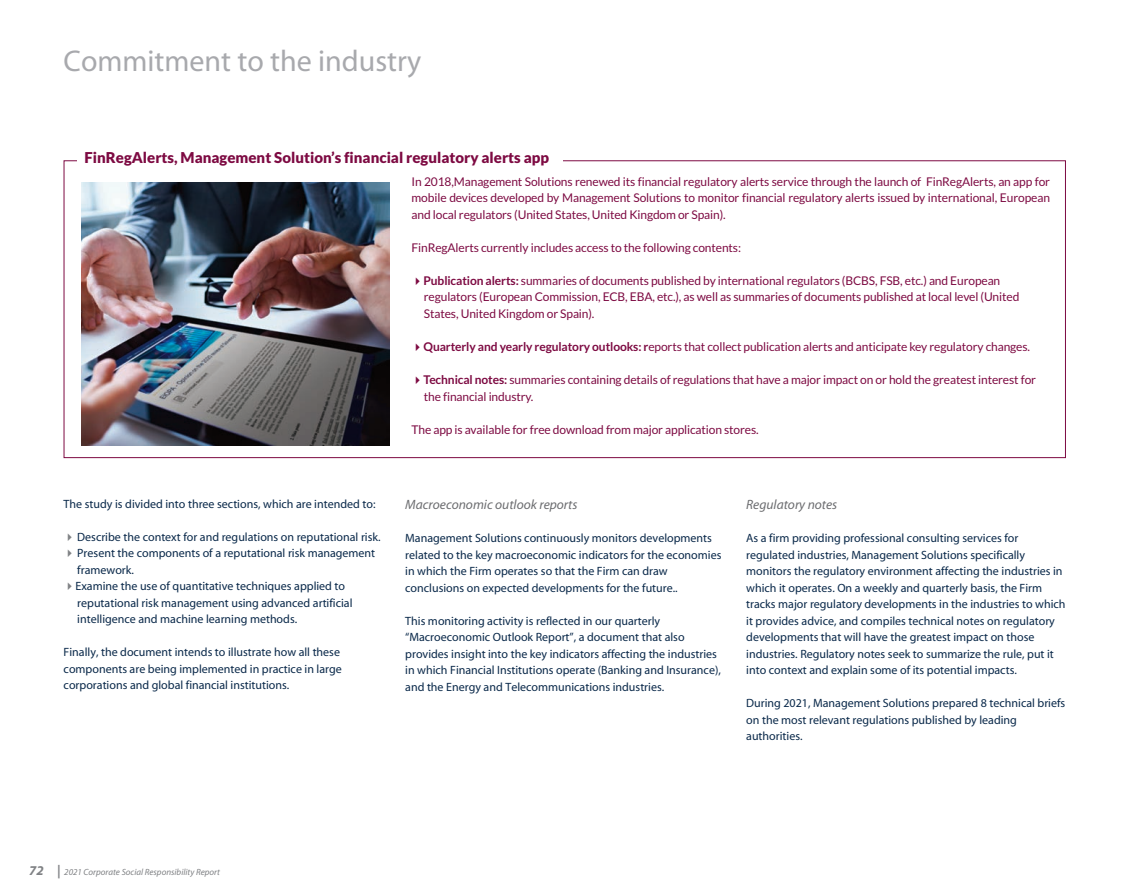
<style>
.page{position:relative;width:1148px;height:893px;background:#fff}
.page>*{position:absolute;margin:0;border:0;box-sizing:border-box;transform-origin:0 0}
.t1{font:30px "Myriad";color:#a8a9ad}
.t2{font:900 15px "Lato";color:#7d0a42}
.t3{font:italic 13.5px "Myriad";color:#6c6d70}
.t4{font:12px/16.5px "Myriad";color:#0a294a}
.t5{font:12px/16.5px "Lato";letter-spacing:-.01em;color:#7d0a42}
.t6{font:italic 9px "Myriad";color:#808285}
.s1{font-weight:700}
.s2{color:#808285}
.s3{font-weight:700;font-size:13.5px}
</style>
<div class="page">
<img style="left:81px;top:182px;width:308px;height:263px">
<h1 class="t1" style="left:64px;top:46px;width:359px">Commitment to the industry</h1>
<p class="t2" style="left:85px;top:149px;width:466px">FinRegAlerts, Management Solution’s financial regulatory alerts app</p>
<p class="t5" style="left:411px;top:173px;width:640px;text-align:justify">In 2018,Management Solutions renewed its financial regulatory alerts service through the launch of FinRegAlerts, an app for mobile devices developed by Management Solutions to monitor financial regulatory alerts issued by international, European and local regulators (United States, United Kingdom or Spain).</p>
<p class="t5" style="left:411px;top:239px;width:331px">FinRegAlerts currently includes access to the following contents:</p>
<p class="t5" style="left:424px;top:272px;width:597px;text-indent:-12px">✔<span class="s1">Publication alerts:</span> summaries of documents published by international regulators (BCBS, FSB, etc.) and European regulators (European Commission, ECB, EBA, etc.), as well as summaries of documents published at local level (United<br>States, United Kingdom or Spain).</p>
<p class="t5" style="left:411px;top:338px;width:620px">✔<span class="s1">Quarterly and yearly regulatory outlooks: r</span>eports that collect publication alerts and anticipate key regulatory changes.</p>
<p class="t5" style="left:424px;top:372px;width:614px;text-indent:-12px">✔<span class="s1">Technical notes:</span> summaries containing details of regulations that have a major impact on or hold the greatest interest for the financial industry.</p>
<p class="t5" style="left:411px;top:421px;width:349px">The app is available for free download from major application stores.</p>
<p class="t4" style="left:64px;top:496px;width:313px">The study is divided into three sections, which are intended to:</p>
<p class="t4" style="left:64px;top:529px;width:318px"><span class="s2">✔</span>Describe the context for and regulations on reputational risk.</p>
<p class="t4" style="left:77px;top:545px;width:299px;text-indent:-14px"><span class="s2">✔</span>Present the components of a reputational risk management framework.</p>
<p class="t4" style="left:77px;top:578px;width:277px;text-indent:-14px"><span class="s2">✔</span>Examine the use of quantitative techniques applied to reputational risk management using advanced artificial intelligence and machine learning methods.</p>
<p class="t4" style="left:64px;top:644px;width:280px">Finally, the document intends to illustrate how all these components are being implemented in practice in large corporations and global financial institutions.</p>
<p class="t3" style="left:405px;top:498px;width:174px">Macroeconomic outlook reports</p>
<p class="t4" style="left:405px;top:530px;width:318px">Management Solutions continuously monitors developments related to the key macroeconomic indicators for the economies in which the Firm operates so that the Firm can draw conclusions on expected developments for the future..</p>
<p class="t4" style="left:405px;top:613px;width:317px">This monitoring activity is reflected in our quarterly “Macroeconomic Outlook Report”, a document that also provides insight into the key indicators affecting the industries in which Financial Institutions operate (Banking and Insurance), and the Energy and Telecommunications industries.</p>
<p class="t3" style="left:746px;top:498px;width:93px">Regulatory notes</p>
<p class="t4" style="left:746px;top:530px;width:321px">As a firm providing professional consulting services for regulated industries, Management Solutions specifically monitors the regulatory environment affecting the industries in which it operates. On a weekly and quarterly basis, the Firm tracks major regulatory developments in the industries to which it provides advice, and compiles technical notes on regulatory developments that will have the greatest impact on those industries. Regulatory notes seek to summarize the rule, put it into context and explain some of its potential impacts.</p>
<p class="t4" style="left:746px;top:695px;width:321px">During 2021, Management Solutions prepared 8 technical briefs on the most relevant regulations published by leading authorities.</p>
<p class="t6" style="left:29px;top:868px;width:192px"><span class="s3">72 |</span> 2021 Corporate Social Responsibility Report</p>
</div>
